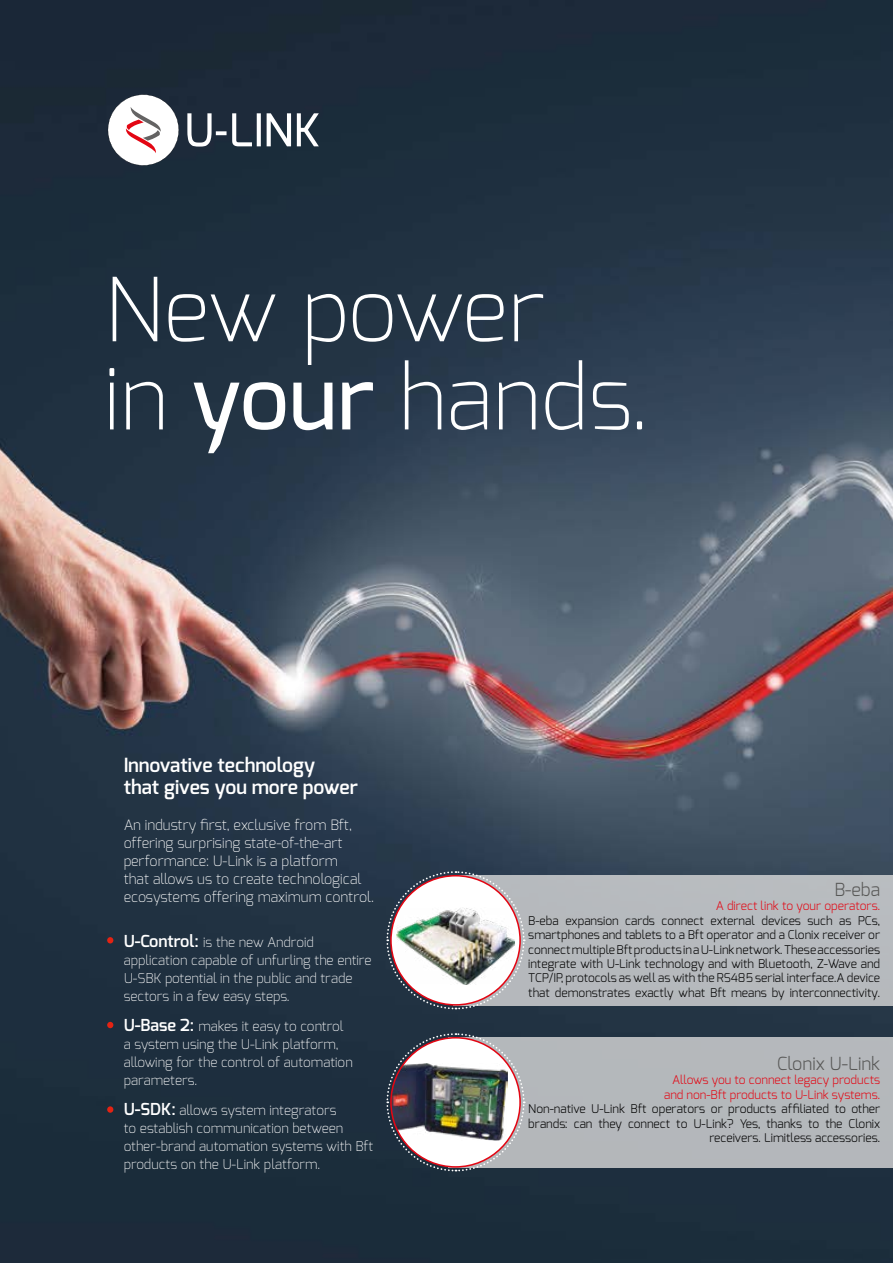
<style>
.page{position:relative;width:893px;height:1263px;background:#fff}
.page>*{position:absolute;margin:0;border:0;box-sizing:border-box;transform-origin:0 0}
.t1{font:200 88.2px/88.2px "Exo";color:#fff}
.t2{font:600 19.5px/22.5px "Exo";color:#fff}
.t3{font:300 18px "Exo";color:#575756}
.t4{font:200 14.25px/18px "Exo";color:#fff}
.t5{font:200 13.5px/18px "Exo";color:#fff}
.t6{font:300 12px/14.4px "Exo";color:#000;text-align:right}
.t7{font:300 12px/14.4px "Exo";color:#e30613;text-align:right}
.s1{font-weight:500}
.s2{font-weight:600;font-size:16.5px}
</style>
<div class="page">
<img style="left:0;top:0;width:893px;height:1263px">
<svg style="left:187px;top:113px;width:132px;height:34px"></svg>
<svg style="left:108px;top:94px;width:71px;height:72px"></svg>
<div style="left:448px;top:1037px;width:445px;height:131px;background:#b4b8bb"></div>
<div style="left:453px;top:875px;width:440px;height:131px;background:#b6babe"></div>
<svg style="left:385px;top:870px;width:141px;height:140px"></svg>
<div style="left:391px;top:876px;width:129px;height:129px;background:#fff;border-radius:50%"></div>
<img style="left:396px;top:907px;width:119px;height:78px">
<svg style="left:385px;top:1032px;width:141px;height:140px"></svg>
<div style="left:391px;top:1038px;width:129px;height:129px;background:#fff;border-radius:50%"></div>
<img style="left:391px;top:1063px;width:117px;height:77px">
<svg style="left:107px;top:937px;width:6px;height:6px"></svg>
<svg style="left:107px;top:1022px;width:6px;height:6px"></svg>
<div style="left:107px;top:1106px;width:6px;height:7px;background:#e42313;border-radius:50%"></div>
<h1 class="t1" style="left:104px;top:265px;width:546px">New power<br>in <span class="s1">your</span> hands.</h1>
<h2 class="t2" style="left:124px;top:753px;width:236px">Innovative technology<br>that gives you more power</h2>
<p class="t4" style="left:124px;top:816px;width:252px">An industry first, exclusive from Bft, offering surprising state-of-the-art performance: U-Link is a platform<br>that allows us to create technological ecosystems offering maximum control.</p>
<p class="t5" style="left:124px;top:933px;width:249px"><span class="s2">U-Control:</span> is the new Android application capable of unfurling the entire U-SBK potential in the public and trade sectors in a few easy steps.</p>
<p class="t5" style="left:124px;top:1017px;width:231px"><span class="s2">U-Base 2:</span> makes it easy to control a system using the U-Link platform, allowing for the control of automation parameters.</p>
<p class="t5" style="left:124px;top:1101px;width:251px"><span class="s2">U-SDK:</span> allows system integrators<br>to establish communication between other-brand automation systems with Bft products on the U-Link platform.</p>
<h3 class="t3" style="left:834px;top:878px;width:47px">B-eba</h3>
<p class="t7" style="left:716px;top:899px;width:166px">A direct link to your operators.</p>
<p class="t6" style="left:528px;top:913px;width:353px;text-align:justify">B-eba expansion cards connect external devices such as PCs, smartphones and tablets to a Bft operator and a Clonix receiver or connect multiple Bft products in a U-Link network. These accessories integrate with U-Link technology and with Bluetooth, Z-Wave and TCP/IP, protocols as well as with the RS485 serial interface.A device that demonstrates exactly what Bft means by interconnectivity.</p>
<h3 class="t3" style="left:777px;top:1052px;width:104px">Clonix U-Link</h3>
<p class="t7" style="left:664px;top:1073px;width:217px">Allows you to connect legacy products and non-Bft products to U-Link systems.</p>
<p class="t6" style="left:528px;top:1101px;width:353px">Non-native U-Link Bft operators or products affiliated to other brands: can they connect to U-Link? Yes, thanks to the Clonix receivers. Limitless accessories.</p>
</div>
